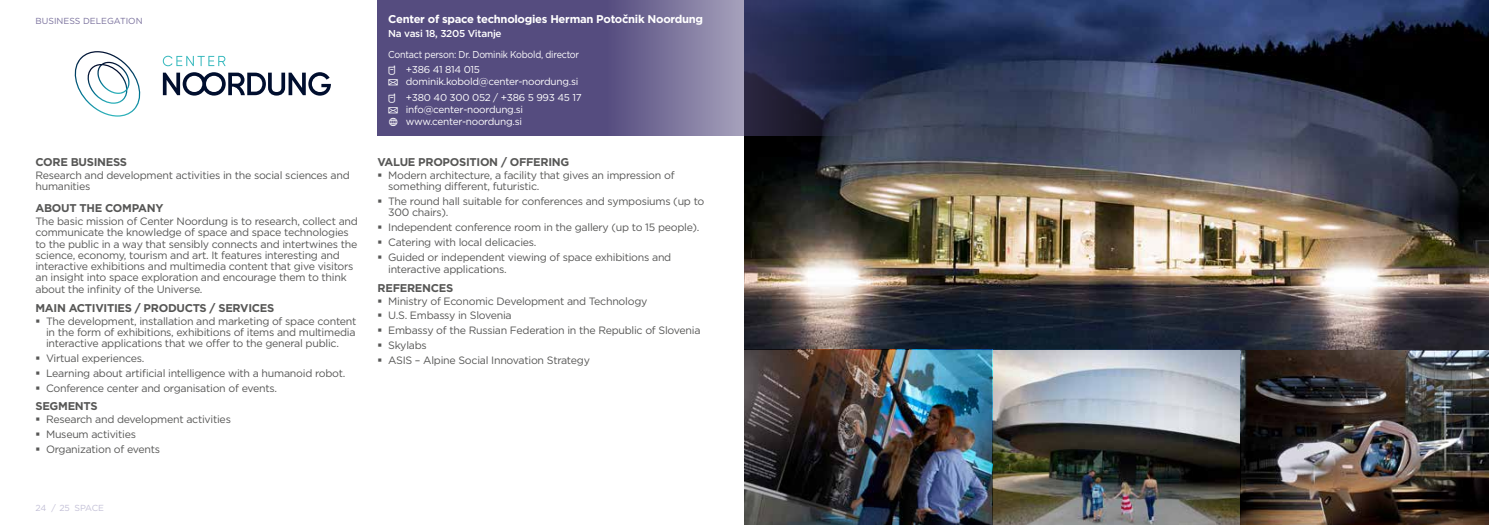
<style>
.page{position:relative;width:1489px;height:525px;background:#fff}
.page>*{position:absolute;margin:0;border:0;box-sizing:border-box;transform-origin:0 0}
.t1{font:700 11.25px "Gotham";letter-spacing:-.025em;color:#575756}
.t2{font:700 11.25px "Gotham";letter-spacing:-.025em;color:#fff}
.t3{font:10.62px/11.2px "Gotham";letter-spacing:-.025em;color:#575756}
.t4{font:10px/15.5px "Gotham";letter-spacing:-.025em;color:#fff}
.t5{font:10px/15.5px "Gotham";letter-spacing:-.025em;color:#fff;scale:.9 1}
.t6{font:500 10px "Gotham";letter-spacing:-.025em;color:#fff}
.t7{font:8.75px "Gotham";color:#79709c}
.t8{font:8.75px "Gotham";letter-spacing:-.015em;color:#c3c0d7}
</style>
<div class="page">
<img style="left:744px;top:0;width:744px;height:524px">
<svg style="left:377px;top:0;width:898px;height:136px;background:#45486e"></svg>
<svg style="left:163px;top:56px;width:63px;height:10px"></svg>
<svg style="left:163px;top:72px;width:168px;height:24px"></svg>
<svg style="left:74px;top:51px;width:67px;height:66px"></svg>
<svg style="left:388px;top:66px;width:10px;height:20px"></svg>
<svg style="left:388px;top:93px;width:10px;height:33px"></svg>
<p class="t7" style="left:35px;top:15px;width:109px">BUSINESS DELEGATION</p>
<p class="t1" style="left:35px;top:154px;width:93px">CORE BUSINESS</p>
<p class="t3" style="left:35px;top:169px;width:316px">Research and development activities in the social sciences and humanities</p>
<p class="t1" style="left:35px;top:200px;width:129px">ABOUT THE COMPANY</p>
<p class="t3" style="left:35px;top:215px;width:324px">The basic mission of Center Noordung is to research, collect and communicate the knowledge of space and space technologies to the public in a way that sensibly connects and intertwines the science, economy, tourism and art. It features interesting and interactive exhibitions and multimedia content that give visitors an insight into space exploration and encourage them to think about the infi nity of the Universe.</p>
<p class="t1" style="left:35px;top:300px;width:240px">MAIN ACTIVITIES / PRODUCTS / SERVICES</p>
<p class="t3" style="left:46px;top:315px;width:312px;text-align:justify">The development, installation and marketing of space content in the form of exhibitions, exhibitions of items and multimedia interactive applications that we offer to the general public.</p>
<p class="t3" style="left:46px;top:350px;width:301px;line-height:14.8px">Virtual experiences.<br>Learning about artificial intelligence with a humanoid robot.<br>Conference center and organisation of events.</p>
<p class="t1" style="left:35px;top:398px;width:64px">SEGMENTS</p>
<p class="t3" style="left:46px;top:412px;width:186px;line-height:14.8px">Research and development activities<br>Museum activities<br>Organization of events</p>
<p class="t8" style="left:35px;top:502px;width:36px">24 / 25</p>
<p class="t8" style="left:74px;top:502px;width:31px">SPACE</p>
<p class="t2" style="left:388px;top:12px;width:316px">Center of space technologies Herman Potočnik Noordung</p>
<p class="t6" style="left:388px;top:27px;width:115px">Na vasi 18, 3205 Vitanje</p>
<p class="t5" style="left:406px;top:46px;width:194px;text-indent:-18px">Contact person: Dr. Dominik Kobold, director +386 41 814 015</p>
<p class="t4" style="left:406px;top:74px;width:177px">dominik.kobold@center-noordung.si +380 40 300 052 / +386 5 993 45 17</p>
<p class="t4" style="left:406px;top:103px;width:119px;line-height:12px">info@center-noordung.si www.center-noordung.si</p>
<p class="t1" style="left:377px;top:154px;width:193px">VALUE PROPOSITION / OFFERING</p>
<p class="t3" style="left:388px;top:169px;width:288px">Modern architecture, a facility that gives an impression of something different, futuristic.</p>
<p class="t3" style="left:388px;top:195px;width:318px">The round hall suitable for conferences and symposiums (up to<br>300 chairs).</p>
<p class="t3" style="left:388px;top:220px;width:313px;line-height:14.8px">Independent conference room in the gallery (up to 15 people).<br>Catering with local delicacies.<br>Guided or independent viewing of space exhibitions and</p>
<p class="t3" style="left:388px;top:263px;width:120px">interactive applications.</p>
<p class="t1" style="left:377px;top:280px;width:77px">REFERENCES</p>
<p class="t3" style="left:388px;top:293px;width:314px;line-height:14.8px">Ministry of Economic Development and Technology<br>U.S. Embassy in Slovenia<br>Embassy of the Russian Federation in the Republic of Slovenia Skylabs<br>ASIS – Alpine Social Innovation Strategy</p>
</div>
